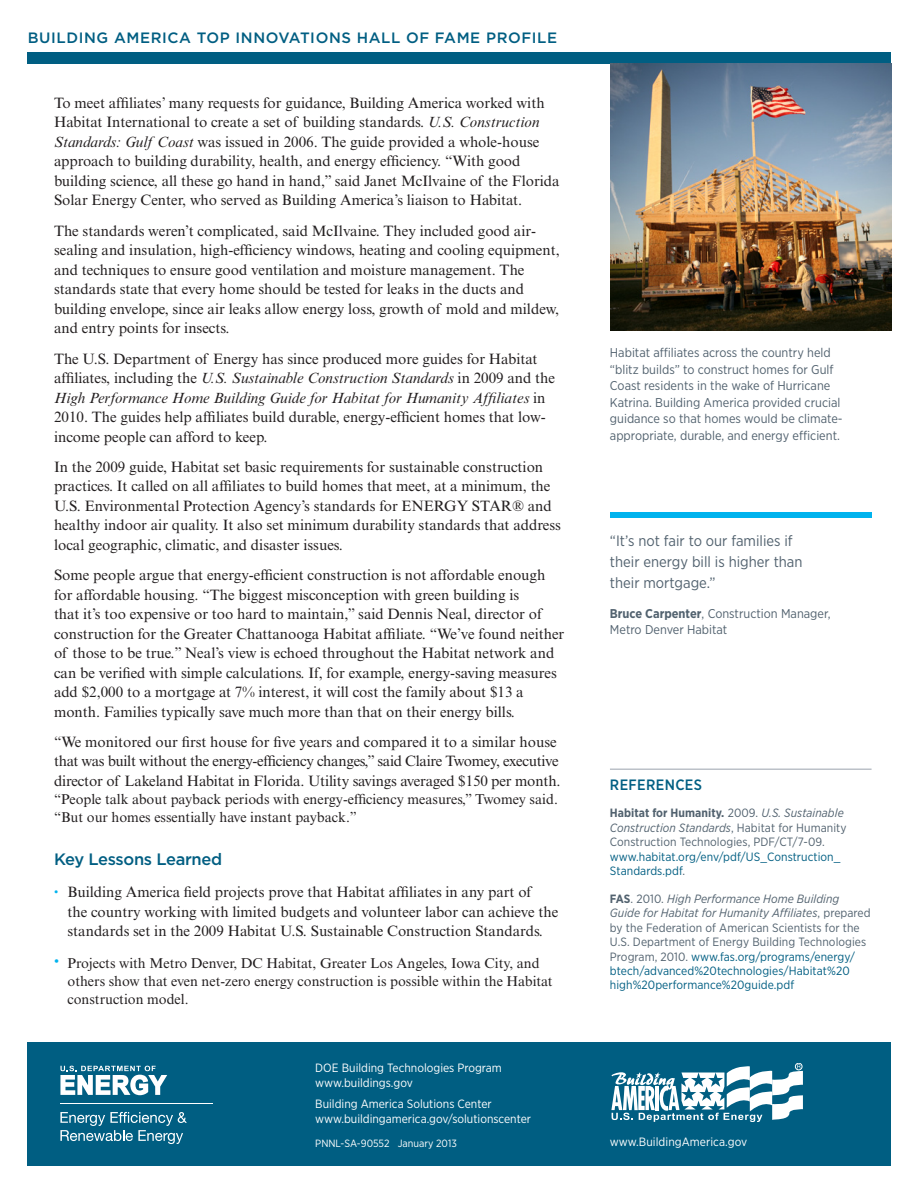
<style>
.page{position:relative;width:918px;height:1188px;background:#fff}
.page>*{position:absolute;margin:0;border:0;box-sizing:border-box;transform-origin:0 0}
.t1{font:500 16.5px "Gotham";letter-spacing:-.02em;color:#005e82}
.t2{font:15px/19.5px "Times New Roman MT Std";color:#231f20}
.t3{font:15px/21px "Gotham Narrow";color:#52626f}
.t4{font:500 15px "Gotham";letter-spacing:.04em;color:#005e82}
.t5{font:500 15px "Gotham Narrow";letter-spacing:.025em;color:#005e82}
.t6{font:14.25px/18px "Times New Roman MT Std";color:#231f20}
.t7{font:12.75px/16.5px "Gotham Narrow";color:#52626f}
.t8{font:12px/14.4px "Gotham Narrow";letter-spacing:.005em;color:#52626f}
.t9{font:12px/15px "Gotham Narrow";color:#fff}
.t10{font:12px/14.4px "Gotham Narrow";letter-spacing:.005em;color:#005e82}
.t11{font:10.5px "Gotham Narrow";color:#fff}
.s1{font-style:italic}
.s2{font-size:12px;color:#00b3ee}
.s3{color:#00b3ee}
.s4{font-weight:700}
.s5{color:#52626f}
.s6{color:#005e82}
</style>
<div class="page">
<div style="left:27px;top:52px;width:864px;height:12px;background:#005e82"></div>
<img style="left:610px;top:64px;width:282px;height:266px">
<hr style="left:610px;top:769px;width:262px;height:1px;background:#9aa2ad">
<svg style="left:610px;top:512px;width:262px;height:5px"></svg>
<div style="left:27px;top:1043px;width:864px;height:123px;background:#005e82"></div>
<svg style="left:60px;top:1066px;width:107px;height:29px"></svg>
<hr style="left:60px;top:1103px;width:153px;height:1px;background:#fff">
<svg style="left:60px;top:1112px;width:127px;height:32px"></svg>
<svg style="left:611px;top:1064px;width:192px;height:58px"></svg>
<div style="left:795px;top:1063px;width:7px;height:7px;border:1px solid #fff;border-radius:50%"></div>
<p class="t4" style="left:28px;top:29px;width:531px">BUILDING AMERICA TOP INNOVATIONS HALL OF FAME PROFILE</p>
<p class="t2" style="left:54px;top:93px;width:507px">To meet affiliates’ many requests for guidance, Building America worked with Habitat International to create a set of building standards. <span class="s1">U.S. Construction Standards: Gulf Coast</span> was issued in 2006. The guide provided a whole-house approach to building durability, health, and energy efficiency. “With good building science, all these go hand in hand,” said Janet McIlvaine of the Florida Solar Energy Center, who served as Building America’s liaison to Habitat.</p>
<p class="t2" style="left:54px;top:221px;width:507px">The standards weren’t complicated, said McIlvaine. They included good air&shy;sealing and insulation, high-efficiency windows, heating and cooling equipment, and techniques to ensure good ventilation and moisture management. The standards state that every home should be tested for leaks in the ducts and building envelope, since air leaks allow energy loss, growth of mold and mildew, and entry points for insects.</p>
<p class="t2" style="left:54px;top:349px;width:503px">The U.S. Department of Energy has since produced more guides for Habitat affiliates, including the <span class="s1">U.S. Sustainable Construction Standards</span> in 2009 and the <span class="s1">High Performance Home Building Guide for Habitat for Humanity Affiliates</span> in 2010. The guides help affiliates build durable, energy-efficient homes that low&shy;income people can afford to keep.</p>
<p class="t2" style="left:54px;top:457px;width:509px">In the 2009 guide, Habitat set basic requirements for sustainable construction practices. It called on all affiliates to build homes that meet, at a minimum, the U.S. Environmental Protection Agency’s standards for ENERGY STAR® and healthy indoor air quality. It also set minimum durability standards that address local geographic, climatic, and disaster issues.</p>
<p class="t2" style="left:54px;top:565px;width:512px">Some people argue that energy-efficient construction is not affordable enough for affordable housing. “The biggest misconception with green building is<br>that it’s too expensive or too hard to maintain,” said Dennis Neal, director of construction for the Greater Chattanooga Habitat affiliate. “We’ve found neither of those to be true.” Neal’s view is echoed throughout the Habitat network and can be verified with simple calculations. If, for example, energy-saving measures add $2,000 to a mortgage at 7% interest, it will cost the family about $13 a month. Families typically save much more than that on their energy bills.</p>
<p class="t2" style="left:54px;top:732px;width:508px">“We monitored our first house for five years and compared it to a similar house that was built without the energy-efficiency changes,” said Claire Twomey, executive director of Lakeland Habitat in Florida. Utility savings averaged $150 per month.</p>
<p class="t6" style="left:54px;top:790px;width:505px">“People talk about payback periods with energy-efficiency measures,” Twomey said. “But our homes essentially have instant payback.”</p>
<p class="t1" style="left:54px;top:849px;width:170px">Key Lessons Learned</p>
<p class="t2" style="left:68px;top:883px;width:492px;text-indent:-14px"><span class="s2">•</span> Building America field projects prove that Habitat affiliates in any part of<br>the country working with limited budgets and volunteer labor can achieve the standards set in the 2009 Habitat U.S. Sustainable Construction Standards.</p>
<p class="t6" style="left:67px;top:954px;width:487px;text-indent:-13px"><span class="s3">•</span> Projects with Metro Denver, DC Habitat, Greater Los Angeles, Iowa City, and others show that even net-zero energy construction is possible within the Habitat construction model.</p>
<p class="t7" style="left:610px;top:344px;width:234px">Habitat affiliates across the country held “blitz builds” to construct homes for Gulf Coast residents in the wake of Hurricane Katrina. Building America provided crucial guidance so that homes would be climate&shy;appropriate, durable, and energy efficient.</p>
<p class="t3" style="left:610px;top:530px;width:194px">“It’s not fair to our families if their energy bill is higher than their mortgage.”</p>
<p class="t7" style="left:610px;top:605px;width:222px"><span class="s4">Bruce Carpenter</span>, Construction Manager,<br>Metro Denver Habitat</p>
<p class="t5" style="left:610px;top:775px;width:94px">REFERENCES</p>
<p class="t8" style="left:610px;top:806px;width:238px"><span class="s4">Habitat for Humanity.</span> 2009. <span class="s1">U.S. Sustainable<br>Construction Standards</span>, Habitat for Humanity<br>Construction Technologies, PDF/CT/7-09.</p>
<p class="t10" style="left:610px;top:849px;width:232px">www.habitat.org/env/pdf/US_Construction_<br>Standards.pdf<span class="s5">.</span></p>
<p class="t8" style="left:610px;top:891px;width:262px"><span class="s4">FAS</span>. 2010. <span class="s1">High Performance Home Building Guide for Habitat for Humanity Affiliates</span>, prepared by the Federation of American Scientists for the U.S. Department of Energy Building Technologies Program, 2010. <span class="s6">www.fas.org/programs/energy/ btech/advanced%20technologies/Habitat%20 high%20performance%20guide.pdf</span></p>
<p class="t9" style="left:315px;top:1060px;width:188px">DOE Building Technologies Program www.buildings.gov</p>
<p class="t9" style="left:315px;top:1096px;width:217px">Building America Solutions Center www.buildingamerica.gov/solutionscenter</p>
<p class="t11" style="left:315px;top:1136px;width:143px">PNNL-SA-90552 January 2013</p>
<p class="t9" style="left:610px;top:1134px;width:139px">www.BuildingAmerica.gov</p>
</div>
